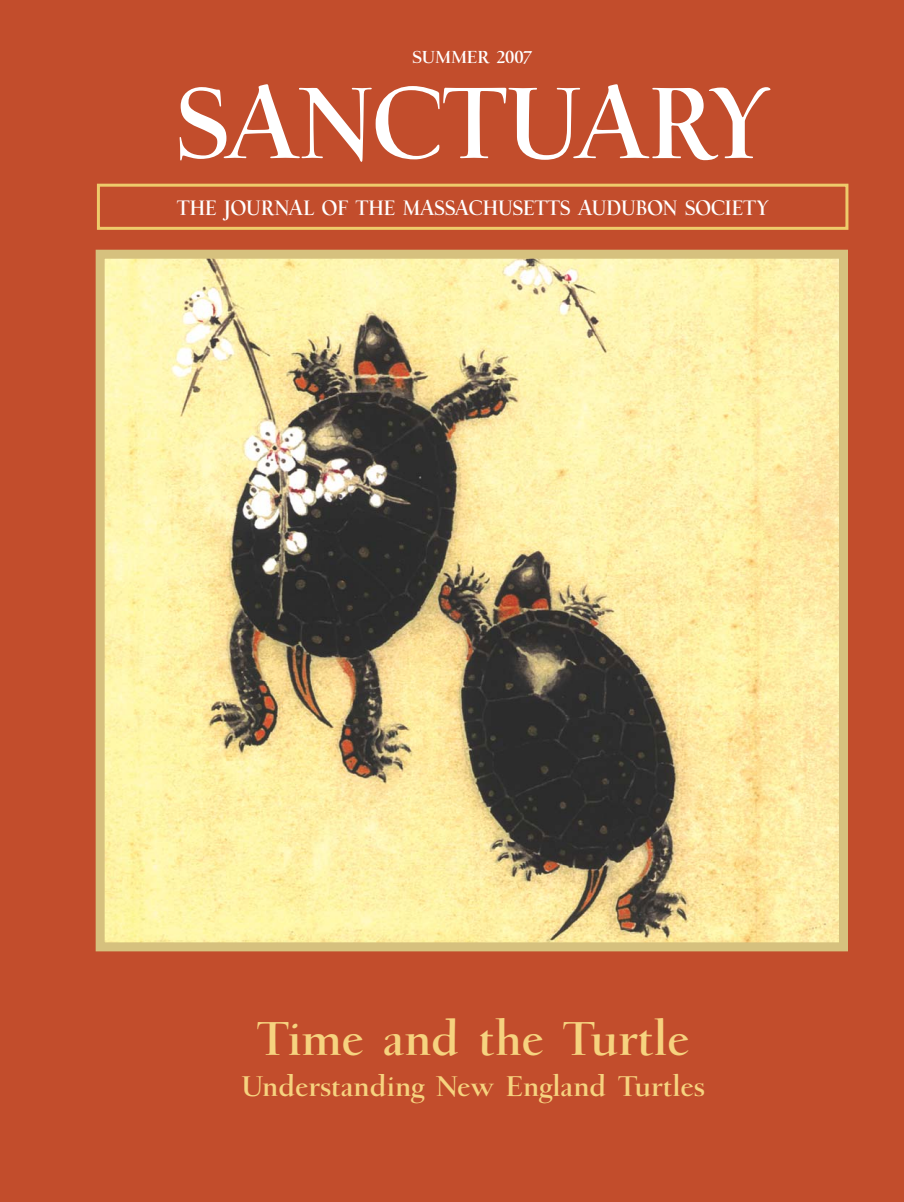
<style>
.page{position:relative;width:904px;height:1202px;background:#fff}
.page>*{position:absolute;margin:0;border:0;box-sizing:border-box;transform-origin:0 0}
.t1{font:96px "Village Bold Titling";letter-spacing:-.005em;color:#fff;scale:.95 1}
.t2{font:45px "Village Bold Titling";letter-spacing:.005em;color:#f6d37f}
.t3{font:27px "Village Bold Titling";letter-spacing:.005em;color:#f6d37f}
.t4{font:19.8px "Village Bold Titling";color:#fff;scale:.91 1}
.t5{font:16.5px "Village Bold Titling";color:#fff}
</style>
<div class="page">
<div style="left:0;top:0;width:904px;height:1201px;background:#c24d2c"></div>
<div style="left:97px;top:184px;width:751px;height:46px;border:3px solid #eecb6b"></div>
<img style="left:106px;top:260px;width:732px;height:681px">
<div style="left:96px;top:250px;width:752px;height:701px;border:9px solid #d6c17e"></div>
<p class="t5" style="left:412px;top:49px;width:121px">SUMMER 2007</p>
<h1 class="t1" style="left:176px;top:77px;width:625px">SANCTUARY</h1>
<p class="t4" style="left:177px;top:198px;width:651px">THE JOURNAL OF THE MASSACHUSETTS AUDUBON SOCIETY</p>
<h2 class="t2" style="left:257px;top:1017px;width:433px">Time and the Turtle</h2>
<h3 class="t3" style="left:242px;top:1073px;width:465px">Understanding New England Turtles</h3>
</div>
